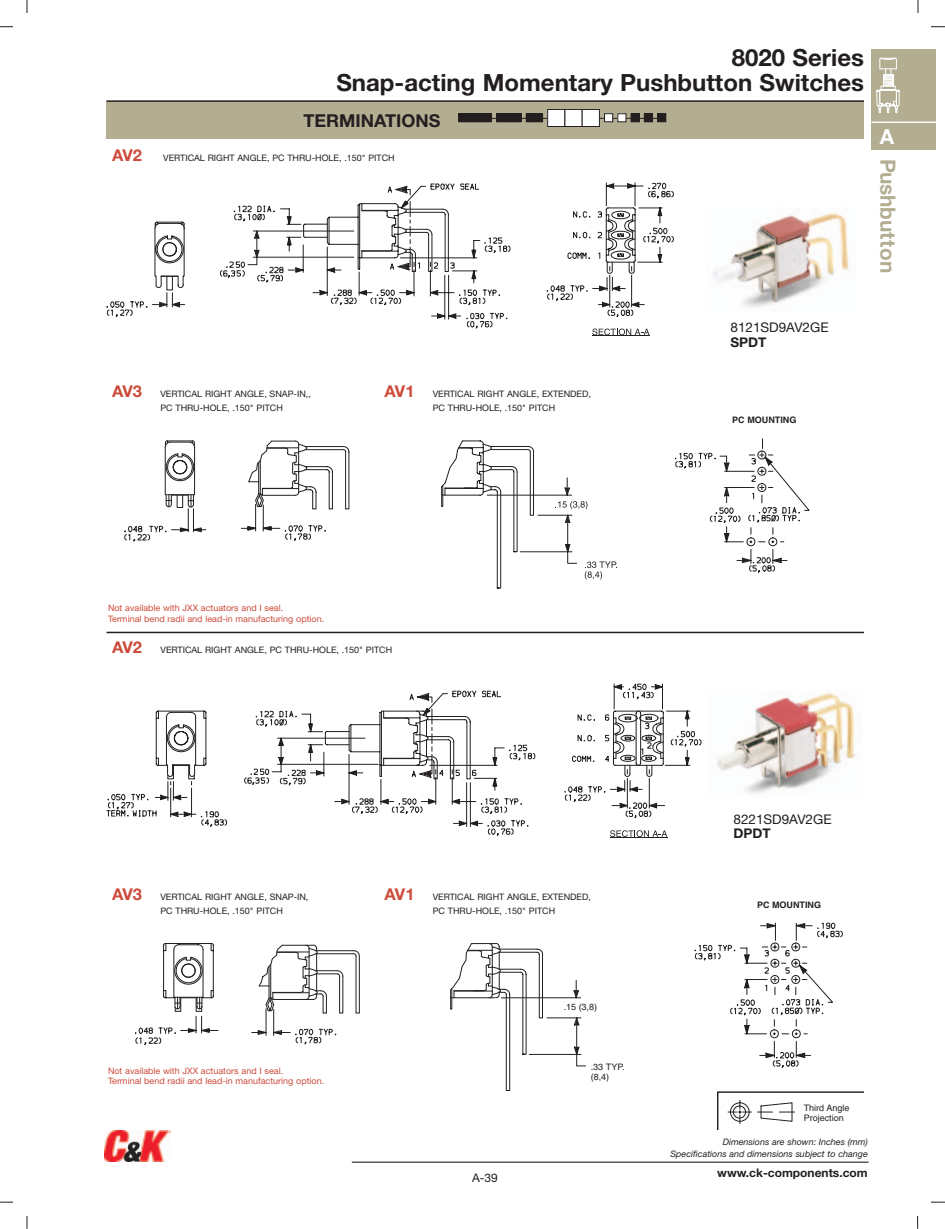
<style>
.page{position:relative;width:945px;height:1229px;background:#fff}
.page>*{position:absolute;margin:0;border:0;box-sizing:border-box;transform-origin:0 0}
.t1{font:700 23.7px/25.2px "Helvetica Neue";color:#231f20;text-align:right}
.t2{font:700 21px "Helvetica Neue";color:#b3ad92}
.t3{font:700 20.7px "Helvetica Neue";color:#fff}
.t4{font:700 17.85px "Helvetica Neue";color:#231f20}
.t5{font:700 16.35px "Helvetica Neue";color:#cd4b3b}
.t6{font:13.35px "Helvetica Neue";color:#231f20}
.t7{font:700 13.35px "Helvetica Neue";color:#231f20}
.t8{font:700 11.85px "Helvetica Neue";color:#231f20}
.t9{font:11.85px "Helvetica Neue";color:#231f20}
.t10{font:8.85px/14.1px "Helvetica Neue";color:#231f20}
.t11{font:8.85px/10.4px "Helvetica Neue";color:#cd4b3b}
.t12{font:italic 8.85px/11.9px "Helvetica Neue";color:#231f20;text-align:right}
.t13{font:8.85px/10.6px "Helvetica";color:#231f20}
.t14{font:700 8.85px "Helvetica";color:#231f20}
.s1{font-weight:700;font-size:16.35px;color:#cd4b3b}
</style>
<div class="page">
<hr style="left:352px;top:1161px;width:517px;height:1px;background:#57585a">
<svg style="left:0;top:0;width:28px;height:27px"></svg>
<svg style="left:0;top:1201px;width:28px;height:27px"></svg>
<svg style="left:917px;top:1201px;width:28px;height:27px"></svg>
<svg style="left:918px;top:0;width:27px;height:27px"></svg>
<div style="left:14px;top:13px;width:26px;height:27px;background:#fff"></div>
<div style="left:904px;top:13px;width:28px;height:27px;background:#fff"></div>
<div style="left:14px;top:1188px;width:26px;height:27px;background:#fff"></div>
<div style="left:904px;top:1188px;width:28px;height:27px;background:#fff"></div>
<div style="left:872px;top:49px;width:64px;height:101px;background:#b3ad92"></div>
<hr style="left:872px;top:121px;width:64px;height:2px;background:#fff">
<svg style="left:876px;top:57px;width:24px;height:56px"></svg>
<img style="left:104px;top:1130px;width:67px;height:32px">
<svg style="left:717px;top:1091px;width:147px;height:38px"></svg>
<div style="left:106px;top:101px;width:758px;height:37px;background:#b3ad92"></div>
<div style="left:459px;top:114px;width:8px;height:8px;background:#231f20"></div>
<div style="left:458px;top:113px;width:9px;height:9px;border:1px solid #231f20"></div>
<div style="left:467px;top:114px;width:8px;height:8px;background:#231f20"></div>
<div style="left:467px;top:113px;width:8px;height:9px;border:1px solid #231f20"></div>
<div style="left:475px;top:114px;width:8px;height:8px;background:#231f20"></div>
<div style="left:475px;top:113px;width:9px;height:9px;border:1px solid #231f20"></div>
<div style="left:483px;top:114px;width:9px;height:8px;background:#231f20"></div>
<div style="left:483px;top:113px;width:9px;height:9px;border:1px solid #231f20"></div>
<div style="left:497px;top:114px;width:8px;height:8px;background:#231f20"></div>
<div style="left:496px;top:113px;width:9px;height:9px;border:1px solid #231f20"></div>
<div style="left:505px;top:114px;width:8px;height:8px;background:#231f20"></div>
<div style="left:504px;top:113px;width:9px;height:9px;border:1px solid #231f20"></div>
<div style="left:513px;top:114px;width:8px;height:8px;background:#231f20"></div>
<div style="left:513px;top:113px;width:8px;height:9px;border:1px solid #231f20"></div>
<div style="left:526px;top:114px;width:8px;height:8px;background:#231f20"></div>
<div style="left:526px;top:113px;width:9px;height:9px;border:1px solid #231f20"></div>
<div style="left:534px;top:114px;width:9px;height:8px;background:#231f20"></div>
<div style="left:534px;top:113px;width:9px;height:9px;border:1px solid #231f20"></div>
<div style="left:548px;top:109px;width:17px;height:17px;background:#fff"></div>
<div style="left:547px;top:109px;width:18px;height:18px;border:1px solid #231f20"></div>
<div style="left:565px;top:109px;width:17px;height:17px;background:#fff"></div>
<div style="left:565px;top:109px;width:18px;height:18px;border:1px solid #231f20"></div>
<div style="left:582px;top:109px;width:17px;height:17px;background:#fff"></div>
<div style="left:582px;top:109px;width:18px;height:18px;border:1px solid #231f20"></div>
<div style="left:605px;top:114px;width:8px;height:8px;background:#fff"></div>
<div style="left:604px;top:113px;width:9px;height:9px;border:1px solid #231f20"></div>
<div style="left:618px;top:114px;width:8px;height:8px;background:#fff"></div>
<div style="left:617px;top:113px;width:9px;height:9px;border:1px solid #231f20"></div>
<div style="left:631px;top:114px;width:8px;height:8px;background:#231f20"></div>
<div style="left:631px;top:113px;width:9px;height:9px;border:1px solid #231f20"></div>
<div style="left:644px;top:114px;width:9px;height:8px;background:#231f20"></div>
<div style="left:644px;top:113px;width:9px;height:9px;border:1px solid #231f20"></div>
<div style="left:658px;top:114px;width:8px;height:8px;background:#231f20"></div>
<div style="left:657px;top:113px;width:9px;height:9px;border:1px solid #231f20"></div>
<svg style="left:450px;top:943px;width:136px;height:147px"></svg>
<svg style="left:694px;top:922px;width:149px;height:145px"></svg>
<svg style="left:441px;top:440px;width:176px;height:148px"></svg>
<svg style="left:675px;top:438px;width:134px;height:134px"></svg>
<svg style="left:107px;top:683px;width:594px;height:155px"></svg>
<svg style="left:607px;top:183px;width:67px;height:134px"></svg>
<svg style="left:546px;top:183px;width:94px;height:125px"></svg>
<svg style="left:592px;top:328px;width:57px;height:7px"></svg>
<hr style="left:592px;top:336px;width:58px;height:1px;background:#231f20">
<svg style="left:106px;top:183px;width:405px;height:146px"></svg>
<svg style="left:135px;top:943px;width:225px;height:101px"></svg>
<svg style="left:124px;top:440px;width:225px;height:101px"></svg>
<img style="left:713px;top:210px;width:137px;height:98px">
<img style="left:717px;top:693px;width:139px;height:101px">
<hr style="left:106px;top:631px;width:758px;height:2px;background:#231f20">
<hr style="left:106px;top:100px;width:758px;height:2px;background:#231f20">
<h1 class="t1" style="left:336px;top:47px;width:529px">8020 Series<br>Snap-acting Momentary Pushbutton Switches</h1>
<h3 class="t4" style="left:304px;top:114px;width:138px">TERMINATIONS</h3>
<h3 class="t5" style="left:112px;top:149px;width:32px">AV2</h3>
<p class="t10" style="left:163px;top:151px;width:233px">VERTICAL RIGHT ANGLE, PC THRU-HOLE, .150" PITCH</p>
<h3 class="t3" style="left:880px;top:123px;width:16px">A</h3>
<h2 class="t2" style="left:901px;top:158px;width:116px;rotate:90deg">Pushbutton</h2>
<p class="t10" style="left:160px;top:388px;width:152px;text-indent:-48px"><span class="s1">AV3</span> VERTICAL RIGHT ANGLE, SNAP-IN,,<br>PC THRU-HOLE, .150" PITCH</p>
<p class="t10" style="left:433px;top:388px;width:160px;text-indent:-48px"><span class="s1">AV1</span> VERTICAL RIGHT ANGLE, EXTENDED,<br>PC THRU-HOLE, .150" PITCH</p>
<h3 class="t6" style="left:730px;top:323px;width:100px">8121SD9AV2GE</h3>
<h3 class="t7" style="left:730px;top:337px;width:38px">SPDT</h3>
<p class="t14" style="left:732px;top:412px;width:66px">PC MOUNTING</p>
<p class="t11" style="left:108px;top:604px;width:218px">Not available with JXX actuators and I seal.<br>Terminal bend radii and lead-in manufacturing option.</p>
<p class="t10" style="left:112px;top:644px;width:282px"><span class="s1">AV2</span> VERTICAL RIGHT ANGLE, PC THRU-HOLE, .150" PITCH</p>
<p class="t10" style="left:160px;top:890px;width:150px;text-indent:-48px"><span class="s1">AV3</span> VERTICAL RIGHT ANGLE, SNAP-IN,<br>PC THRU-HOLE, .150" PITCH</p>
<p class="t11" style="left:108px;top:1066px;width:218px">Not available with JXX actuators and I seal.<br>Terminal bend radii and lead-in manufacturing option.</p>
<p class="t10" style="left:433px;top:890px;width:160px;text-indent:-48px"><span class="s1">AV1</span> VERTICAL RIGHT ANGLE, EXTENDED,<br>PC THRU-HOLE, .150" PITCH</p>
<p class="t13" style="left:564px;top:1002px;width:35px">.15 (3,8)</p>
<h3 class="t9" style="left:472px;top:1173px;width:27px">A-39</h3>
<p class="t13" style="left:591px;top:1062px;width:35px;line-height:9.9px">.33 TYP. (8,4)</p>
<h3 class="t6" style="left:734px;top:814px;width:100px">8221SD9AV2GE</h3>
<h3 class="t7" style="left:734px;top:828px;width:39px">DPDT</h3>
<p class="t14" style="left:757px;top:896px;width:66px">PC MOUNTING</p>
<p class="t13" style="left:804px;top:1103px;width:47px">Third Angle<br>Projection</p>
<p class="t12" style="left:670px;top:1136px;width:199px">Dimensions are shown: Inches (mm)<br>Specifications and dimensions subject to change</p>
<h3 class="t8" style="left:717px;top:1168px;width:152px">www.ck-components.com</h3>
</div>
